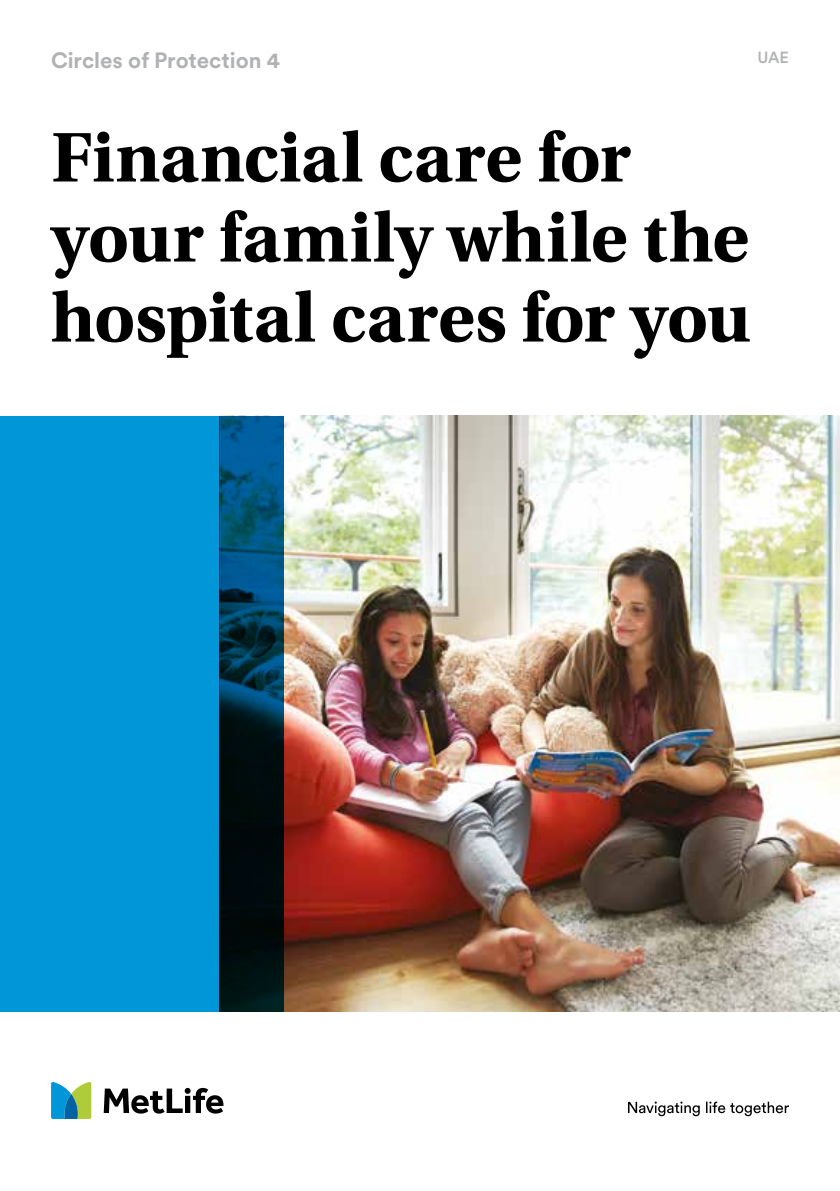
<style>
.page{position:relative;width:840px;height:1191px;background:#fff}
.page>*{position:absolute;margin:0;border:0;box-sizing:border-box;transform-origin:0 0}
.t1{font:700 74px/80px "Utopia Std";letter-spacing:-.005em;color:#000}
.t2{font:700 22px "Met Life Circular";color:#b1b2b4}
.t3{font:500 16px "Met Life Circular";color:#b1b2b4}
</style>
<div class="page">
<img style="left:283px;top:416px;width:556px;height:595px">
<svg style="left:219px;top:416px;width:64px;height:595px;background:#002c40"></svg>
<div style="left:0;top:416px;width:219px;height:595px;background:#0096d8"></div>
<svg style="left:104px;top:1088px;width:119px;height:25px"></svg>
<svg style="left:51px;top:1082px;width:40px;height:37px"></svg>
<svg style="left:628px;top:1101px;width:71px;height:15px"></svg>
<svg style="left:706px;top:1101px;width:82px;height:15px"></svg>
<p class="t2" style="left:51px;top:45px;width:230px">Circles of Protection 4</p>
<p class="t3" style="left:756px;top:47px;width:33px">UAE</p>
<p class="t1" style="left:51px;top:118px;width:700px">Financial care for your family while the hospital cares for you</p>
</div>
